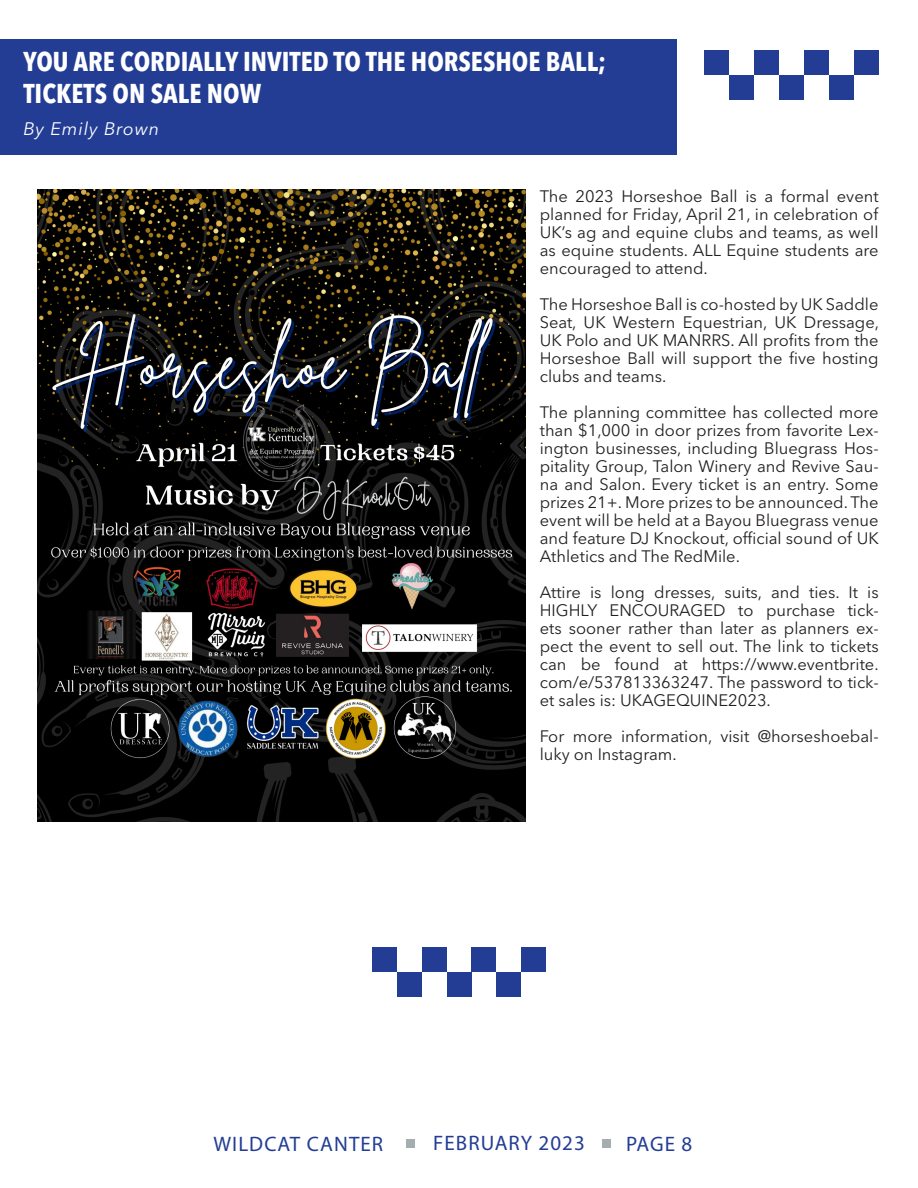
<style>
.page{position:relative;width:918px;height:1188px;background:#fff}
.page>*{position:absolute;margin:0;border:0;box-sizing:border-box;transform-origin:0 0}
.t1{font:700 condensed 27px "Avenir Next LT Pro";color:#fff}
.t2{font:21px "Myriad Pro";letter-spacing:.05em;color:#233d95}
.t3{font:italic 18px "Avenir Next LT Pro";letter-spacing:.05em;color:#fff}
.t4{font:16.5px/18px "Avenir Next LT Pro";color:#231f20;text-align:justify}
</style>
<div class="page">
<div style="left:406px;top:1139px;width:9px;height:9px;background:#a5adb0"></div>
<div style="left:602px;top:1139px;width:9px;height:9px;background:#a5adb0"></div>
<div style="left:704px;top:50px;width:25px;height:25px;background:#233d95"></div>
<div style="left:729px;top:75px;width:25px;height:25px;background:#233d95"></div>
<div style="left:754px;top:50px;width:25px;height:25px;background:#233d95"></div>
<div style="left:779px;top:75px;width:25px;height:25px;background:#233d95"></div>
<div style="left:804px;top:50px;width:25px;height:25px;background:#233d95"></div>
<div style="left:829px;top:75px;width:25px;height:25px;background:#233d95"></div>
<div style="left:854px;top:50px;width:25px;height:25px;background:#233d95"></div>
<div style="left:0;top:40px;width:677px;height:115px;background:#233d95"></div>
<img style="left:38px;top:190px;width:488px;height:632px">
<div style="left:372px;top:947px;width:25px;height:25px;background:#233d95"></div>
<div style="left:397px;top:972px;width:25px;height:25px;background:#233d95"></div>
<div style="left:422px;top:947px;width:25px;height:25px;background:#233d95"></div>
<div style="left:447px;top:972px;width:24px;height:25px;background:#233d95"></div>
<div style="left:471px;top:947px;width:25px;height:25px;background:#233d95"></div>
<div style="left:496px;top:972px;width:25px;height:25px;background:#233d95"></div>
<div style="left:521px;top:947px;width:25px;height:25px;background:#233d95"></div>
<p class="t1" style="left:23px;top:45px;width:584px">YOU ARE CORDIALLY INVITED TO THE HORSESHOE BALL;</p>
<p class="t1" style="left:23px;top:77px;width:239px">TICKETS ON SALE NOW</p>
<p class="t3" style="left:23px;top:118px;width:137px">By Emily Brown</p>
<p class="t4" style="left:540px;top:188px;width:340px">The 2023 Horseshoe Ball is a formal event planned for Friday, April 21, in celebration of UK’s ag and equine clubs and teams, as well as equine students. ALL Equine students are encouraged to attend.</p>
<p class="t4" style="left:540px;top:296px;width:341px">The Horseshoe Ball is co-hosted by UK Saddle Seat, UK Western Equestrian, UK Dressage, UK Polo and UK MANRRS. All profits from the Horseshoe Ball will support the five hosting clubs and teams.</p>
<p class="t4" style="left:540px;top:404px;width:341px">The planning committee has collected more than $1,000 in door prizes from favorite Lex&shy;ington businesses, including Bluegrass Hos&shy;pitality Group, Talon Winery and Revive Sau&shy;na and Salon. Every ticket is an entry. Some prizes 21+. More prizes to be announced. The event will be held at a Bayou Bluegrass venue and feature DJ Knockout, official sound of UK Athletics and The RedMile.</p>
<p class="t4" style="left:540px;top:584px;width:340px">Attire is long dresses, suits, and ties. It is HIGHLY ENCOURAGED to purchase tick&shy;ets sooner rather than later as planners ex&shy;pect the event to sell out. The link to tickets can be found at https://www.eventbrite. com/e/537813363247. The password to tick&shy;et sales is: UKAGEQUINE2023.</p>
<p class="t4" style="left:540px;top:728px;width:340px">For more information, visit @horseshoebal&shy;luky on Instagram.</p>
<p class="t2" style="left:213px;top:1131px;width:171px">WILDCAT CANTER</p>
<p class="t2" style="left:433px;top:1130px;width:153px">FEBRUARY 2023</p>
<p class="t2" style="left:626px;top:1131px;width:68px">PAGE 8</p>
</div>
